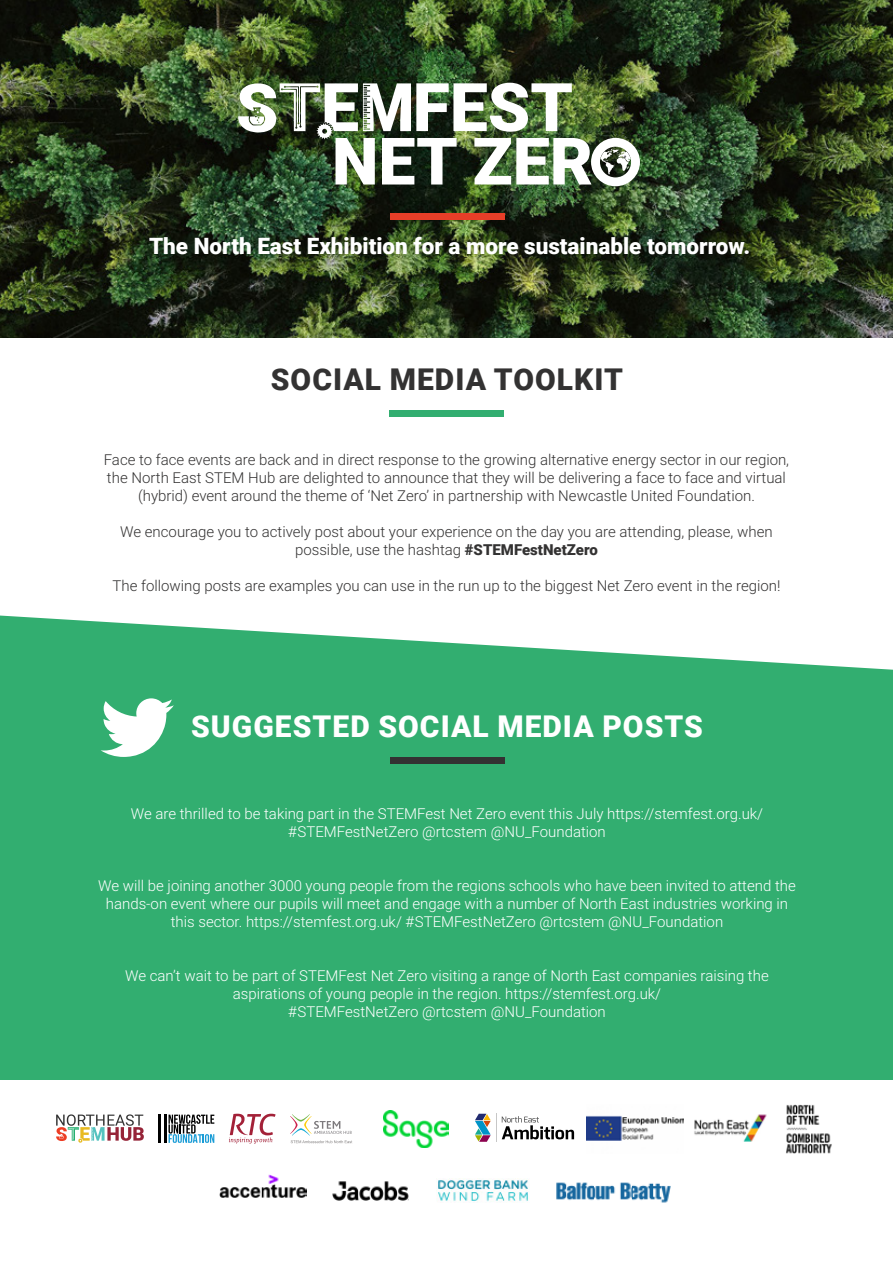
<style>
.page{position:relative;width:893px;height:1263px;background:#fff}
.page>*{position:absolute;margin:0;border:0;box-sizing:border-box;transform-origin:0 0}
.t1{font:900 30px "Roboto";letter-spacing:.035em;color:#fff}
.t2{font:900 30px "Roboto";letter-spacing:.035em;color:#333232}
.t3{font:900 22.5px "Roboto";color:#fff}
.t4{font:300 15px/18px "Roboto";color:#fff;text-align:center}
.t5{font:300 15px/18px "Roboto";color:#333232;text-align:center}
.s1{font-weight:900}
</style>
<div class="page">
<svg style="left:0;top:615px;width:893px;height:56px"></svg>
<div style="left:0;top:671px;width:893px;height:409px;background:#32ae70"></div>
<img style="left:0;top:0;width:893px;height:337px">
<div style="left:389px;top:410px;width:115px;height:7px;background:#32ae70"></div>
<div style="left:390px;top:757px;width:114px;height:6px;background:#333232"></div>
<div style="left:390px;top:214px;width:114px;height:6px;background:#e73e28"></div>
<img style="left:238px;top:83px;width:402px;height:103px">
<img style="left:383px;top:1110px;width:65px;height:37px">
<svg style="left:229px;top:1114px;width:47px;height:30px"></svg>
<svg style="left:56px;top:1114px;width:88px;height:29px"></svg>
<svg style="left:168px;top:1114px;width:46px;height:29px"></svg>
<hr style="left:164px;top:1114px;width:2px;height:29px;background:#000">
<hr style="left:158px;top:1114px;width:3px;height:29px;background:#000">
<svg style="left:290px;top:1114px;width:62px;height:29px"></svg>
<img style="left:786px;top:1104px;width:46px;height:50px">
<svg style="left:475px;top:1114px;width:99px;height:28px"></svg>
<img style="left:587px;top:1115px;width:97px;height:26px">
<img style="left:694px;top:1114px;width:73px;height:28px">
<img style="left:219px;top:1174px;width:87px;height:24px">
<img style="left:333px;top:1181px;width:76px;height:19px">
<img style="left:436px;top:1179px;width:92px;height:24px">
<img style="left:556px;top:1182px;width:115px;height:21px">
<svg style="left:101px;top:698px;width:73px;height:59px"></svg>
<p class="t3" style="left:149px;top:230px;width:603px">The North East Exhibition for a more sustainable tomorrow.</p>
<p class="t2" style="left:271px;top:359px;width:354px">SOCIAL MEDIA TOOLKIT</p>
<p class="t5" style="left:104px;top:450px;width:687px">Face to face events are back and in direct response to the growing alternative energy sector in our region, the North East STEM Hub are delighted to announce that they will be delivering a face to face and virtual (hybrid) event around the theme of ‘Net Zero’ in partnership with Newcastle United Foundation.</p>
<p class="t5" style="left:120px;top:522px;width:654px">We encourage you to actively post about your experience on the day you are attending, please, when possible, use the hashtag <span class="s1">#STEMFestNetZero</span></p>
<p class="t5" style="left:112px;top:576px;width:669px">The following posts are examples you can use in the run up to the biggest Net Zero event in the region!</p>
<p class="t1" style="left:191px;top:705px;width:513px">SUGGESTED SOCIAL MEDIA POSTS</p>
<p class="t4" style="left:131px;top:804px;width:634px">We are thrilled to be taking part in the STEMFest Net Zero event this July https://stemfest.org.uk/ #STEMFestNetZero @rtcstem @NU_Foundation</p>
<p class="t4" style="left:98px;top:876px;width:699px">We will be joining another 3000 young people from the regions schools who have been invited to attend the hands-on event where our pupils will meet and engage with a number of North East industries working in this sector. https://stemfest.org.uk/ #STEMFestNetZero @rtcstem @NU_Foundation</p>
<p class="t4" style="left:125px;top:966px;width:645px">We can’t wait to be part of STEMFest Net Zero visiting a range of North East companies raising the aspirations of young people in the region. https://stemfest.org.uk/</p>
<p class="t4" style="left:288px;top:1002px;width:319px">#STEMFestNetZero @rtcstem @NU_Foundation</p>
</div>
